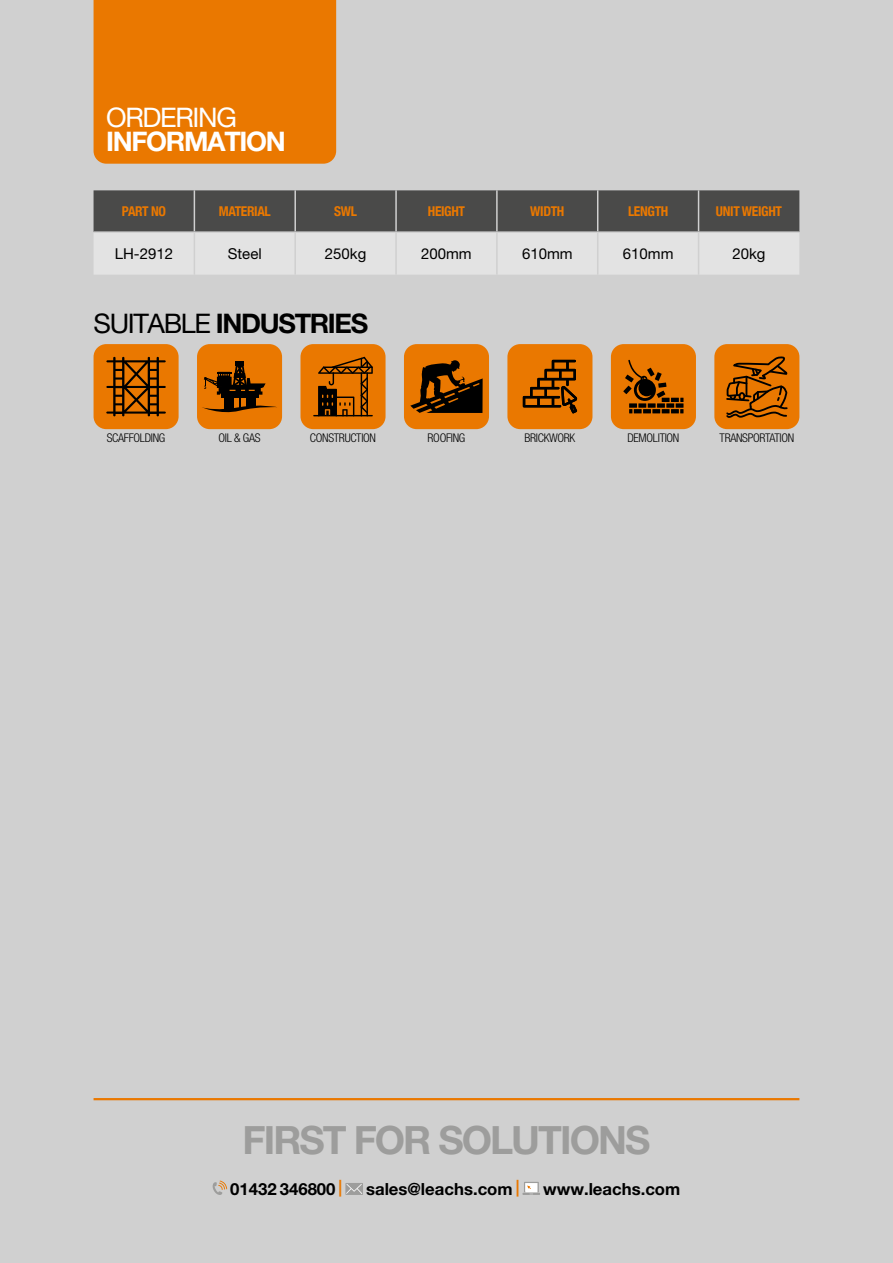
<style>
.page{position:relative;width:893px;height:1263px;background:#d0d0d0}
.page>*{position:absolute;margin:0;border:0;box-sizing:border-box;transform-origin:0 0}
.t1{font:700 39px "Helvetica Neue LT Pro";letter-spacing:-.05em;color:#9d9d9c}
.t2{font:700 27px "Helvetica Neue LT Pro";letter-spacing:-.05em;color:#000}
.t3{font:700 27px "Helvetica Neue LT Pro";letter-spacing:-.05em;color:#fff}
.t4{font:27px "Helvetica Neue LT Pro";letter-spacing:-.05em;color:#fff}
.t5{font:700 16.8px "Helvetica Neue LT Pro";color:#000}
.t6{font:15px "Helvetica Neue LT Pro";color:#000}
.t7{font:700 condensed 13.5px "Helvetica Neue";letter-spacing:-.025em;color:#ea7800}
.t8{font:300 condensed 12px "Helvetica Neue LT Pro";letter-spacing:-.025em;color:#000}
.s1{font-weight:400}
.s2{color:#ea7800}
</style>
<div class="page">
<div style="left:94px;top:0;width:242px;height:164px;background:#ea7800"></div>
<hr style="left:94px;top:1098px;width:705px;height:2px;background:#ea7800">
<svg style="left:213px;top:1180px;width:14px;height:15px"></svg>
<svg style="left:345px;top:1183px;width:18px;height:12px"></svg>
<svg style="left:346px;top:1184px;width:16px;height:10px"></svg>
<div style="left:524px;top:1182px;width:15px;height:10px;background:#9d9d9c"></div>
<svg style="left:522px;top:1183px;width:18px;height:12px"></svg>
<div style="left:94px;top:344px;width:85px;height:85px;background:#ea7800;border-radius:13px"></div>
<svg style="left:106px;top:357px;width:60px;height:59px"></svg>
<div style="left:197px;top:344px;width:85px;height:85px;background:#ea7800;border-radius:13px"></div>
<svg style="left:202px;top:404px;width:75px;height:8px"></svg>
<div style="left:221px;top:391px;width:37px;height:7px;background:#000"></div>
<div style="left:224px;top:396px;width:9px;height:14px;background:#000"></div>
<div style="left:246px;top:396px;width:9px;height:11px;background:#000"></div>
<div style="left:236px;top:361px;width:8px;height:5px;background:#000"></div>
<hr style="left:239px;top:364px;width:2px;height:45px;background:#000">
<svg style="left:204px;top:362px;width:62px;height:33px"></svg>
<div style="left:300px;top:344px;width:86px;height:85px;background:#ea7800;border-radius:13px"></div>
<svg style="left:313px;top:357px;width:60px;height:59px"></svg>
<div style="left:404px;top:344px;width:85px;height:85px;background:#ea7800;border-radius:13px"></div>
<svg style="left:410px;top:360px;width:73px;height:53px"></svg>
<div style="left:507px;top:344px;width:85px;height:85px;background:#ea7800;border-radius:13px"></div>
<svg style="left:523px;top:360px;width:54px;height:53px"></svg>
<div style="left:611px;top:344px;width:85px;height:85px;background:#ea7800;border-radius:13px"></div>
<svg style="left:625px;top:360px;width:58px;height:53px"></svg>
<div style="left:714px;top:344px;width:85px;height:85px;background:#ea7800;border-radius:13px"></div>
<svg style="left:726px;top:356px;width:62px;height:62px"></svg>
<svg style="left:94px;top:190px;width:705px;height:85px;background:#989897"></svg>
<hr style="left:194px;top:190px;width:1px;height:41px;background:#d0d0d0">
<hr style="left:294px;top:190px;width:2px;height:41px;background:#d0d0d0">
<hr style="left:395px;top:190px;width:2px;height:41px;background:#d0d0d0">
<hr style="left:496px;top:190px;width:2px;height:41px;background:#d0d0d0">
<hr style="left:597px;top:190px;width:1px;height:41px;background:#d0d0d0">
<hr style="left:698px;top:190px;width:1px;height:41px;background:#d0d0d0">
<hr style="left:94px;top:231px;width:100px;height:2px;background:#d0d0d0">
<hr style="left:194px;top:231px;width:101px;height:2px;background:#d0d0d0">
<hr style="left:194px;top:233px;width:1px;height:42px;background:#d0d0d0">
<hr style="left:295px;top:231px;width:101px;height:2px;background:#d0d0d0">
<hr style="left:294px;top:233px;width:2px;height:42px;background:#d0d0d0">
<hr style="left:396px;top:231px;width:101px;height:2px;background:#d0d0d0">
<hr style="left:395px;top:233px;width:2px;height:42px;background:#d0d0d0">
<hr style="left:497px;top:231px;width:101px;height:2px;background:#d0d0d0">
<hr style="left:496px;top:233px;width:2px;height:42px;background:#d0d0d0">
<hr style="left:598px;top:231px;width:101px;height:2px;background:#d0d0d0">
<hr style="left:597px;top:233px;width:1px;height:42px;background:#d0d0d0">
<hr style="left:699px;top:231px;width:100px;height:2px;background:#d0d0d0">
<hr style="left:698px;top:233px;width:1px;height:42px;background:#d0d0d0">
<h2 class="t4" style="left:106px;top:101px;width:132px">ORDERING</h2>
<h2 class="t3" style="left:106px;top:125px;width:181px">INFORMATION</h2>
<p class="t7" style="left:122px;top:200px;width:46px">PART NO</p>
<p class="t7" style="left:219px;top:200px;width:54px">MATERIAL</p>
<p class="t7" style="left:334px;top:200px;width:24px">SWL</p>
<p class="t7" style="left:428px;top:200px;width:39px">HEIGHT</p>
<p class="t7" style="left:530px;top:200px;width:36px">WIDTH</p>
<p class="t7" style="left:628px;top:200px;width:42px">LENGTH</p>
<p class="t7" style="left:716px;top:200px;width:68px">UNIT WEIGHT</p>
<p class="t6" style="left:115px;top:245px;width:60px">LH-2912</p>
<p class="t6" style="left:228px;top:245px;width:35px">Steel</p>
<p class="t6" style="left:325px;top:245px;width:43px">250kg</p>
<p class="t6" style="left:421px;top:245px;width:52px">200mm</p>
<p class="t6" style="left:522px;top:245px;width:52px">610mm</p>
<p class="t6" style="left:623px;top:245px;width:52px">610mm</p>
<p class="t6" style="left:732px;top:245px;width:35px">20kg</p>
<h2 class="t2" style="left:94px;top:307px;width:276px"><span class="s1">SUITABLE</span> INDUSTRIES</h2>
<p class="t8" style="left:107px;top:431px;width:60px">SCAFFOLDING</p>
<p class="t8" style="left:219px;top:431px;width:43px">OIL &amp; GAS</p>
<p class="t8" style="left:310px;top:431px;width:68px">CONSTRUCTION</p>
<p class="t8" style="left:428px;top:431px;width:39px">ROOFING</p>
<p class="t8" style="left:524px;top:431px;width:52px">BRICKWORK</p>
<p class="t8" style="left:627px;top:431px;width:53px">DEMOLITION</p>
<p class="t8" style="left:720px;top:431px;width:76px">TRANSPORTATION</p>
<h1 class="t1" style="left:243px;top:1116px;width:409px">FIRST FOR SOLUTIONS</h1>
<h3 class="t5" style="left:230px;top:1178px;width:114px">01432 346800 <span class="s2">|</span></h3>
<h3 class="t5" style="left:366px;top:1178px;width:155px">sales@leachs.com <span class="s2">|</span></h3>
<h3 class="t5" style="left:543px;top:1178px;width:139px">www.leachs.com</h3>
</div>
